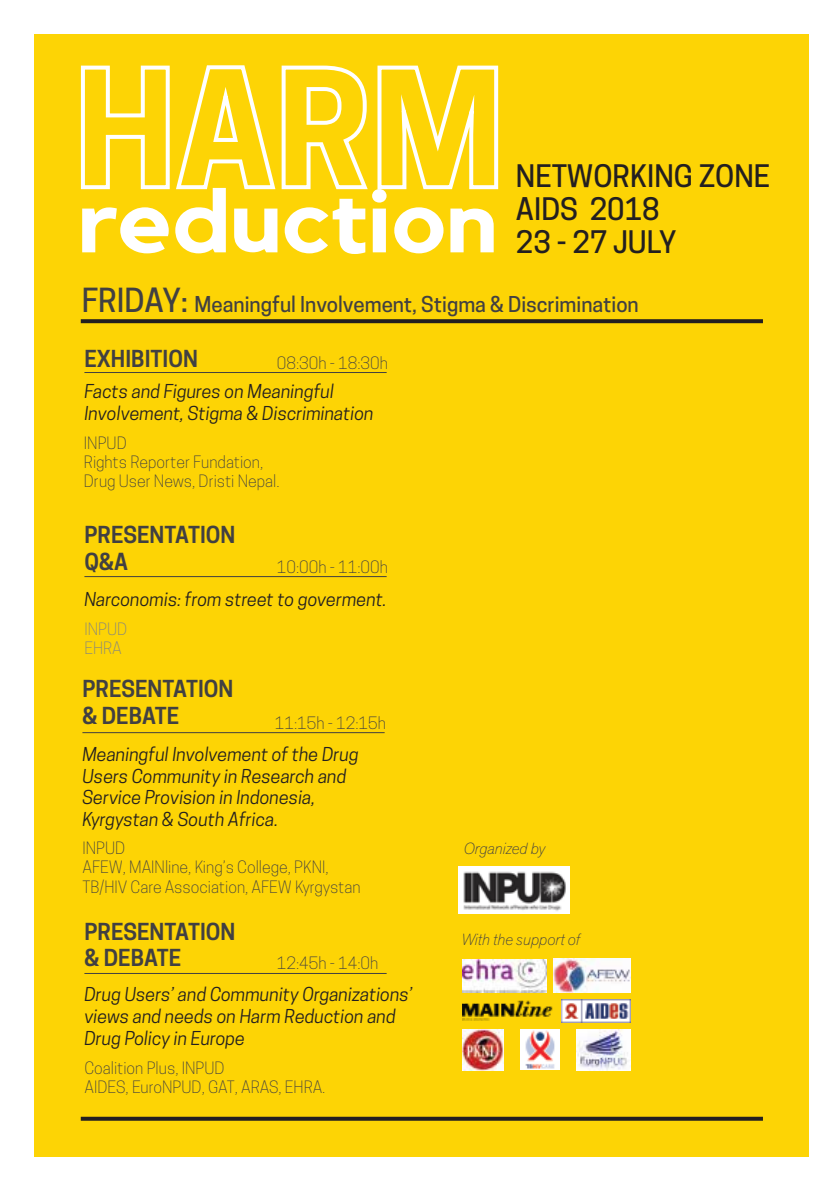
<style>
.page{position:relative;width:840px;height:1191px;background:#fff}
.page>*{position:absolute;margin:0;border:0;box-sizing:border-box;transform-origin:0 0}
.t1{font:700 88.2px "Kollektif";color:#fff;scale:1.08 1}
.t2{font:500 29.2px/32.8px "Cooper Hewitt";color:#231f20}
.t3{font:600 22px/26.4px "Cooper Hewitt";color:#414042}
.t4{font:500 20.6px "Cooper Hewitt";color:#414042}
.t5{font:italic 18px/21.6px "Cooper Hewitt";color:#231f20}
.t6{font:300 16px/19.2px "Cooper Hewitt";color:#414042}
.t7{font:italic 200 16px "Akzid Grtsk Next";color:#414042}
.t8{font:300 16px/19.2px "Cooper Hewitt";color:#808285}
.s1{font-size:31.2px}
</style>
<div class="page">
<div style="left:35px;top:34px;width:773px;height:1122px;background:#fdd405"></div>
<svg style="left:80px;top:65px;width:419px;height:125px"></svg>
<hr style="left:84px;top:372px;width:302px;height:1px;background:#414042">
<hr style="left:84px;top:576px;width:302px;height:1px;background:#414042">
<hr style="left:82px;top:732px;width:302px;height:1px;background:#414042">
<hr style="left:84px;top:973px;width:302px;height:1px;background:#414042">
<img style="left:458px;top:866px;width:111px;height:47px">
<img style="left:553px;top:958px;width:77px;height:34px">
<img style="left:462px;top:959px;width:84px;height:33px">
<img style="left:462px;top:1000px;width:91px;height:20px">
<img style="left:462px;top:1029px;width:41px;height:41px">
<img style="left:520px;top:1030px;width:39px;height:39px">
<img style="left:576px;top:1029px;width:54px;height:41px">
<img style="left:561px;top:999px;width:69px;height:23px">
<svg style="left:81px;top:319px;width:681px;height:4px;background:#2e281e"></svg>
<svg style="left:81px;top:1116px;width:681px;height:4px;background:#4c411a"></svg>
<h1 class="t1" style="left:78px;top:170px;width:389px">reduction</h1>
<h2 class="t2" style="left:515px;top:160px;width:255px">NETWORKING ZONE<br>AIDS 2018<br>23 - 27 JULY</h2>
<p class="t4" style="left:82px;top:292px;width:558px"><span class="s1">FRIDAY:</span> Meaningful Involvement, Stigma &amp; Discrimination</p>
<p class="t3" style="left:84px;top:345px;width:115px">EXHIBITION</p>
<p class="t6" style="left:277px;top:353px;width:113px">08:30h - 18:30h</p>
<p class="t5" style="left:84px;top:381px;width:290px">Facts and Figures on Meaningful<br>Involvement, Stigma &amp; Discrimination</p>
<p class="t6" style="left:84px;top:433px;width:197px">INPUD<br>Rights Reporter Fundation,<br>Drug User News, Dristi Nepal.</p>
<p class="t3" style="left:84px;top:522px;width:152px">PRESENTATION<br>Q&amp;A</p>
<p class="t5" style="left:84px;top:588px;width:304px">Narconomis: from street to goverment.</p>
<p class="t6" style="left:277px;top:557px;width:113px">10:00h - 11:00h</p>
<p class="t8" style="left:84px;top:619px;width:44px">INPUD<br>EHRA</p>
<p class="t3" style="left:82px;top:675px;width:152px">PRESENTATION &amp; DEBATE</p>
<p class="t6" style="left:275px;top:713px;width:113px">11:15h - 12:15h</p>
<p class="t5" style="left:82px;top:743px;width:278px">Meaningful Involvement of the Drug<br>Users Community in Research and<br>Service Provision in Indonesia,<br>Kyrgystan &amp; South Africa.</p>
<p class="t6" style="left:82px;top:838px;width:279px">INPUD<br>AFEW, MAINline, King’s College, PKNI,<br>TB/HIV Care Association, AFEW Kyrgystan</p>
<p class="t3" style="left:84px;top:918px;width:152px">PRESENTATION &amp; DEBATE</p>
<p class="t5" style="left:84px;top:983px;width:330px">Drug Users’ and Community Organizations’ views and needs on Harm Reduction and<br>Drug Policy in Europe</p>
<p class="t6" style="left:84px;top:1058px;width:242px">Coalition Plus, INPUD<br>AIDES, EuroNPUD, GAT, ARAS, EHRA.</p>
<p class="t6" style="left:277px;top:954px;width:103px">12:45h - 14:0h</p>
<p class="t7" style="left:463px;top:838px;width:83px">Organized by</p>
<p class="t7" style="left:461px;top:928px;width:120px">With the support of</p>
</div>
